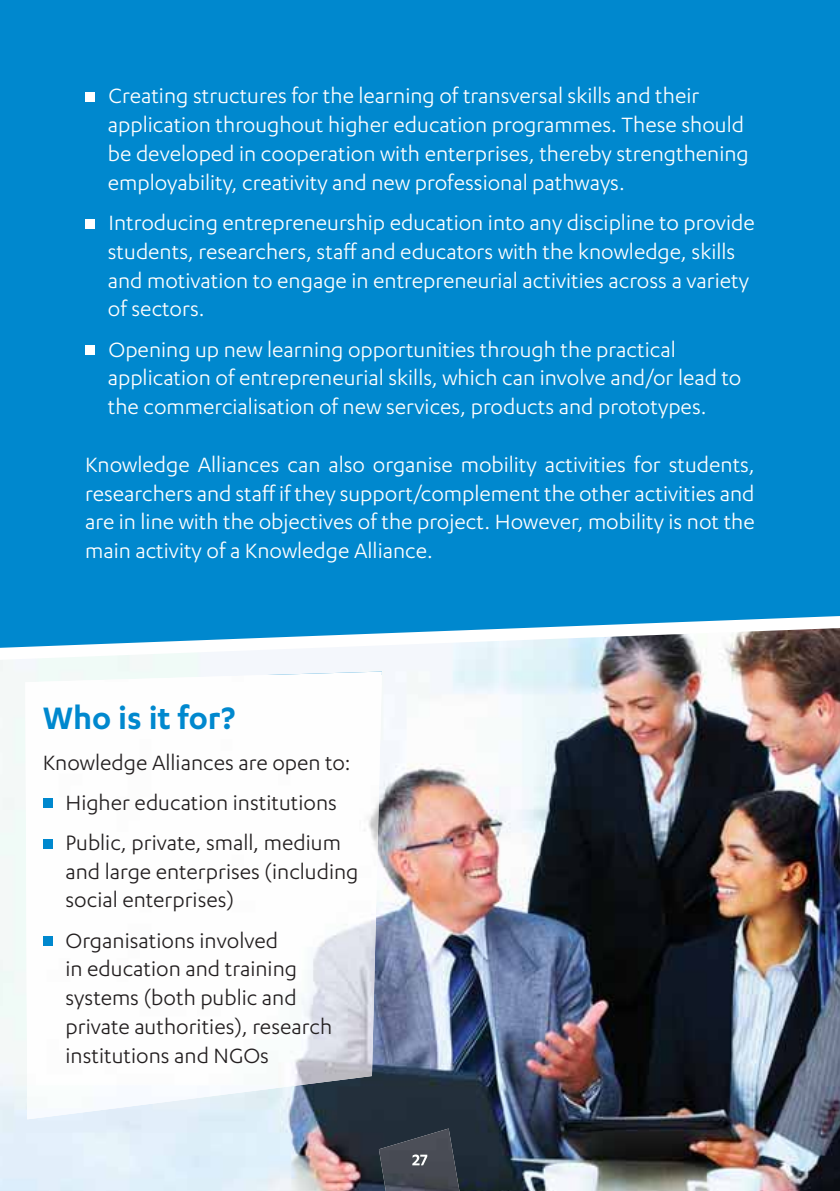
<style>
.page{position:relative;width:840px;height:1191px;background:#fff}
.page>*{position:absolute;margin:0;border:0;box-sizing:border-box;transform-origin:0 0}
.t1{font:600 36px "Karbon";color:#0088ce}
.t2{font:24px/28.8px "Karbon";color:#fff}
.t3{font:24px/28.8px "Karbon";color:#231f20}
</style>
<div class="page">
<div style="left:0;top:0;width:839px;height:675px;background:#0088ce"></div>
<img style="left:0;top:616px;width:839px;height:575px">
<div style="left:85px;top:92px;width:10px;height:10px;background:#fff"></div>
<div style="left:85px;top:219px;width:10px;height:9px;background:#fff"></div>
<div style="left:85px;top:345px;width:10px;height:10px;background:#fff"></div>
<img style="left:25px;top:671px;width:357px;height:448px">
<div style="left:43px;top:798px;width:9px;height:10px;background:#0088ce"></div>
<div style="left:43px;top:838px;width:9px;height:10px;background:#0088ce"></div>
<div style="left:43px;top:936px;width:9px;height:10px;background:#0088ce"></div>
<img style="left:379px;top:1128px;width:85px;height:63px">
<img style="left:412px;top:1154px;width:15px;height:11px">
<svg style="left:90px;top:1167px;width:12px;height:24px"></svg>
<svg style="left:161px;top:1167px;width:12px;height:24px"></svg>
<p class="t2" style="left:108px;top:83px;width:642px">Creating structures for the learning of transversal skills and their application throughout higher education programmes. These should be developed in cooperation with enterprises, thereby strengthening employability, creativity and new professional pathways.</p>
<p class="t2" style="left:108px;top:210px;width:648px">Introducing entrepreneurship education into any discipline to provide students, researchers, staff and educators with the knowledge, skills and motivation to engage in entrepreneurial activities across a variety of sectors.</p>
<p class="t2" style="left:108px;top:336px;width:634px">Opening up new learning opportunities through the practical application of entrepreneurial skills, which can involve and/or lead to the commercialisation of new services, products and prototypes.</p>
<p class="t2" style="left:85px;top:451px;width:670px;text-align:justify">Knowledge Alliances can also organise mobility activities for students, researchers and staff if they support/complement the other activities and are in line with the objectives of the project. However, mobility is not the main activity of a Knowledge Alliance.</p>
<h1 class="t1" style="left:43px;top:704px;width:194px">Who is it for?</h1>
<p class="t3" style="left:43px;top:743px;width:309px;line-height:40.2px;text-align:center">Knowledge Alliances are open to:<br>Higher education institutions<br>Public, private, small, medium</p>
<p class="t3" style="left:65px;top:858px;width:294px">and large enterprises (including social enterprises)</p>
<p class="t3" style="left:65px;top:927px;width:268px">Organisations involved<br>in education and training systems (both public and private authorities), research institutions and NGOs</p>
</div>
